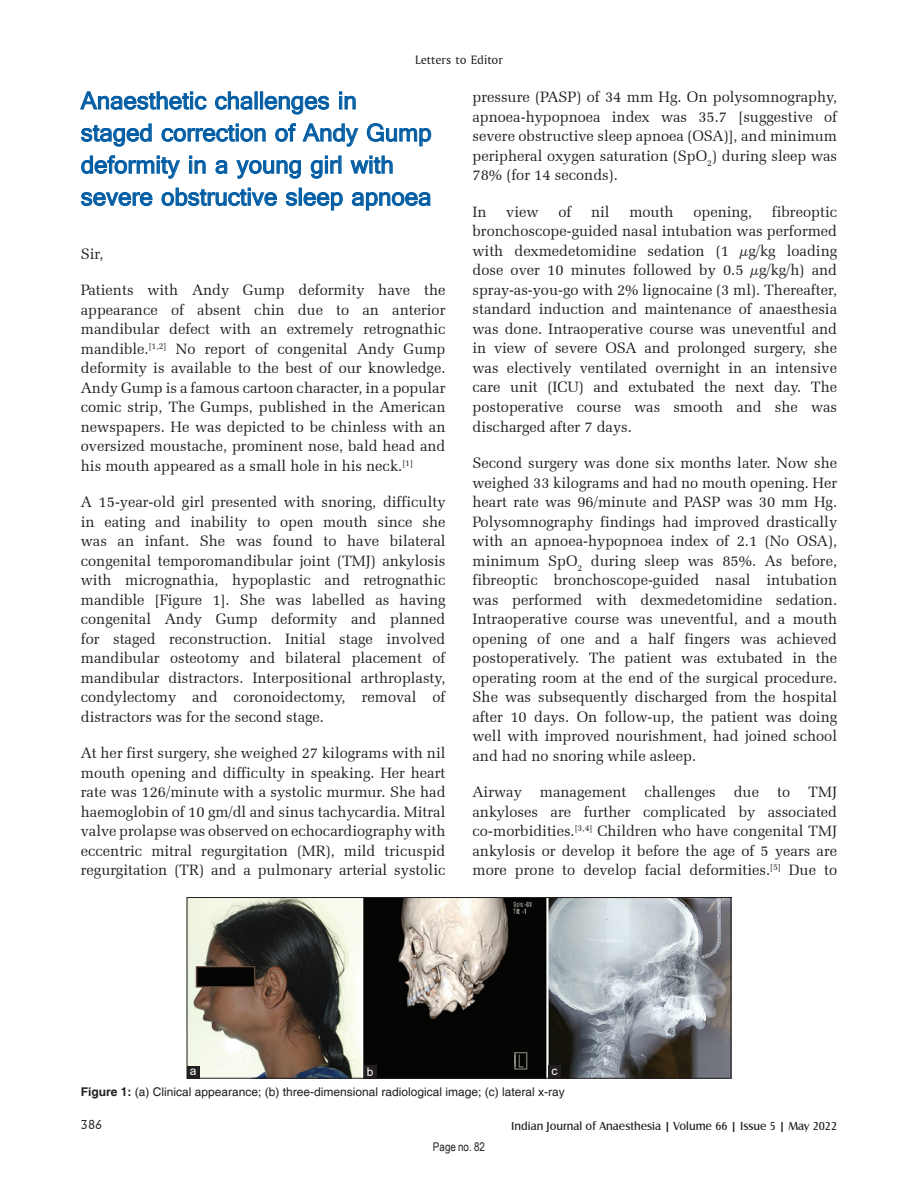
<style>
.page{position:relative;width:918px;height:1188px;background:#fff}
.page>*{position:absolute;margin:0;border:0;box-sizing:border-box;transform-origin:0 0}
.AT{font:24px/32.1px "Microsoft Sans Serif";color:#015ca3}
.TX{font:15px/19.5px "Zapf Elliptical 711 BT";color:#231f20;text-align:justify}
.t1{font:12.75px "Amerigo BT Roman A";color:#231f20}
.FGC{font:12px "Helvetica";color:#231f20}
.t2{font:12px "Castle T";color:#231f20}
.TX-2{font:12px "Arial Narrow";color:#231f20}
.FOLIO_V{font:300 12px "Flareserif 821 BT";color:#231f20}
.LABEL{font:12px "Arial";color:#fff}
.s1{font-weight:700}
</style>
<div class="page">
<svg style="left:80px;top:91px;width:127px;height:19px"></svg>
<svg style="left:215px;top:91px;width:37px;height:19px"></svg>
<div style="left:260px;top:91px;width:3px;height:18px;border:1px solid #015ca3"></div>
<svg style="left:264px;top:96px;width:66px;height:19px"></svg>
<svg style="left:339px;top:91px;width:17px;height:19px"></svg>
<svg style="left:81px;top:123px;width:71px;height:24px"></svg>
<svg style="left:161px;top:124px;width:105px;height:18px"></svg>
<svg style="left:275px;top:123px;width:21px;height:19px"></svg>
<svg style="left:302px;top:123px;width:57px;height:24px"></svg>
<svg style="left:367px;top:123px;width:65px;height:24px"></svg>
<svg style="left:81px;top:155px;width:99px;height:24px"></svg>
<svg style="left:189px;top:156px;width:17px;height:18px"></svg>
<svg style="left:215px;top:160px;width:13px;height:14px"></svg>
<svg style="left:236px;top:160px;width:65px;height:19px"></svg>
<svg style="left:310px;top:156px;width:28px;height:23px"></svg>
<svg style="left:350px;top:155px;width:43px;height:19px"></svg>
<svg style="left:81px;top:192px;width:72px;height:14px"></svg>
<svg style="left:161px;top:187px;width:116px;height:19px"></svg>
<svg style="left:286px;top:192px;width:11px;height:14px"></svg>
<div style="left:299px;top:188px;width:3px;height:18px;border:1px solid #015ca3"></div>
<svg style="left:303px;top:192px;width:40px;height:19px"></svg>
<svg style="left:352px;top:192px;width:79px;height:19px"></svg>
<img style="left:189px;top:899px;width:540px;height:177px">
<div style="left:187px;top:897px;width:544px;height:181px;border:1px solid #231f20"></div>
<div style="left:548px;top:1066px;width:13px;height:12px;background:#231f20"></div>
<div style="left:364px;top:1066px;width:12px;height:12px;background:#231f20"></div>
<div style="left:187px;top:1066px;width:13px;height:12px;background:#231f20"></div>
<p class="t1" style="left:415px;top:52px;width:89px">Letters to Editor</p>
<p class="AT" style="left:81px;top:84px;width:352px">Anaesthetic challenges in staged correction of Andy Gump deformity in a young girl with severe obstructive sleep apnoea</p>
<p class="TX" style="left:81px;top:244px;width:24px">Sir,</p>
<p class="TX" style="left:81px;top:280px;width:366px">Patients with Andy Gump deformity have the appearance of absent chin due to an anterior mandibular defect with an extremely retrognathic mandible.<sup>[1,2]</sup> No report of congenital Andy Gump deformity is available to the best of our knowledge.<br>Andy Gump is a famous cartoon character, in a popular comic strip, The Gumps, published in the American newspapers. He was depicted to be chinless with an oversized moustache, prominent nose, bald head and his mouth appeared as a small hole in his neck.<sup>[1]</sup></p>
<p class="TX" style="left:81px;top:492px;width:366px">A 15‑year‑old girl presented with snoring, difficulty in eating and inability to open mouth since she was an infant. She was found to have bilateral congenital temporomandibular joint (TMJ) ankylosis with micrognathia, hypoplastic and retrognathic mandible [Figure 1]. She was labelled as having congenital Andy Gump deformity and planned for staged reconstruction. Initial stage involved mandibular osteotomy and bilateral placement of mandibular distractors. Interpositional arthroplasty, condylectomy and coronoidectomy, removal of distractors was for the second stage.</p>
<p class="TX" style="left:81px;top:744px;width:366px">At her first surgery, she weighed 27 kilograms with nil mouth opening and difficulty in speaking. Her heart rate was 126/minute with a systolic murmur. She had haemoglobin of 10 gm/dl and sinus tachycardia. Mitral valve prolapse was observed on echocardiography with eccentric mitral regurgitation (MR), mild tricuspid regurgitation (TR) and a pulmonary arterial systolic</p>
<p class="TX" style="left:472px;top:87px;width:366px">pressure (PASP) of 34 mm Hg. On polysomnography, apnoea-hypopnoea index was 35.7 [suggestive of severe obstructive sleep apnoea (OSA)], and minimum peripheral oxygen saturation (SpO<sub>2</sub>) during sleep was 78% (for 14 seconds).</p>
<p class="TX" style="left:472px;top:202px;width:16px">In</p>
<p class="TX" style="left:506px;top:202px;width:34px">view</p>
<p class="TX" style="left:558px;top:202px;width:15px">of</p>
<p class="TX" style="left:591px;top:202px;width:20px">nil</p>
<p class="TX" style="left:629px;top:202px;width:46px">mouth</p>
<p class="TX" style="left:693px;top:202px;width:60px">opening,</p>
<p class="TX" style="left:472px;top:202px;width:366px;text-indent:299px">fibreoptic bronchoscope‑guided nasal intubation was performed with dexmedetomidine sedation (1 µg/kg loading dose over 10 minutes followed by 0.5 µg/kg/h) and spray‑as‑you‑go with 2% lignocaine (3 ml). Thereafter, standard induction and maintenance of anaesthesia was done. Intraoperative course was uneventful and in view of severe OSA and prolonged surgery, she was electively ventilated overnight in an intensive care unit (ICU) and extubated the next day. The postoperative course was smooth and she was discharged after 7 days.</p>
<p class="TX" style="left:472px;top:453px;width:366px">Second surgery was done six months later. Now she weighed 33 kilograms and had no mouth opening. Her heart rate was 96/minute and PASP was 30 mm Hg.<br>Polysomnography findings had improved drastically with an apnoea-hypopnoea index of 2.1 (No OSA), minimum SpO<sub>2</sub> during sleep was 85%. As before, fibreoptic bronchoscope‑guided nasal intubation was performed with dexmedetomidine sedation.<br>Intraoperative course was uneventful, and a mouth opening of one and a half fingers was achieved postoperatively. The patient was extubated in the operating room at the end of the surgical procedure.<br>She was subsequently discharged from the hospital after 10 days. On follow‑up, the patient was doing well with improved nourishment, had joined school and had no snoring while asleep.</p>
<p class="TX" style="left:472px;top:782px;width:366px">Airway management challenges due to TMJ ankyloses are further complicated by associated co‑morbidities.<sup>[3,4]</sup> Children who have congenital TMJ ankylosis or develop it before the age of 5 years are more prone to develop facial deformities.<sup>[5]</sup> Due to</p>
<p class="LABEL" style="left:190px;top:1063px;width:8px">a</p>
<p class="LABEL" style="left:367px;top:1064px;width:8px">b</p>
<p class="LABEL" style="left:551px;top:1063px;width:7px">c</p>
<p class="FGC" style="left:81px;top:1085px;width:486px"><span class="s1">Figure 1:</span> (a) Clinical appearance; (b) three-dimensional radiological image; (c) lateral x-ray</p>
<p class="FOLIO_V" style="left:81px;top:1117px;width:23px">386</p>
<p class="t2" style="left:511px;top:1119px;width:327px">Indian Journal of Anaesthesia | Volume 66 | Issue 5 | May 2022</p>
<p class="TX-2" style="left:433px;top:1138px;width:54px">Page no. 82</p>
</div>
